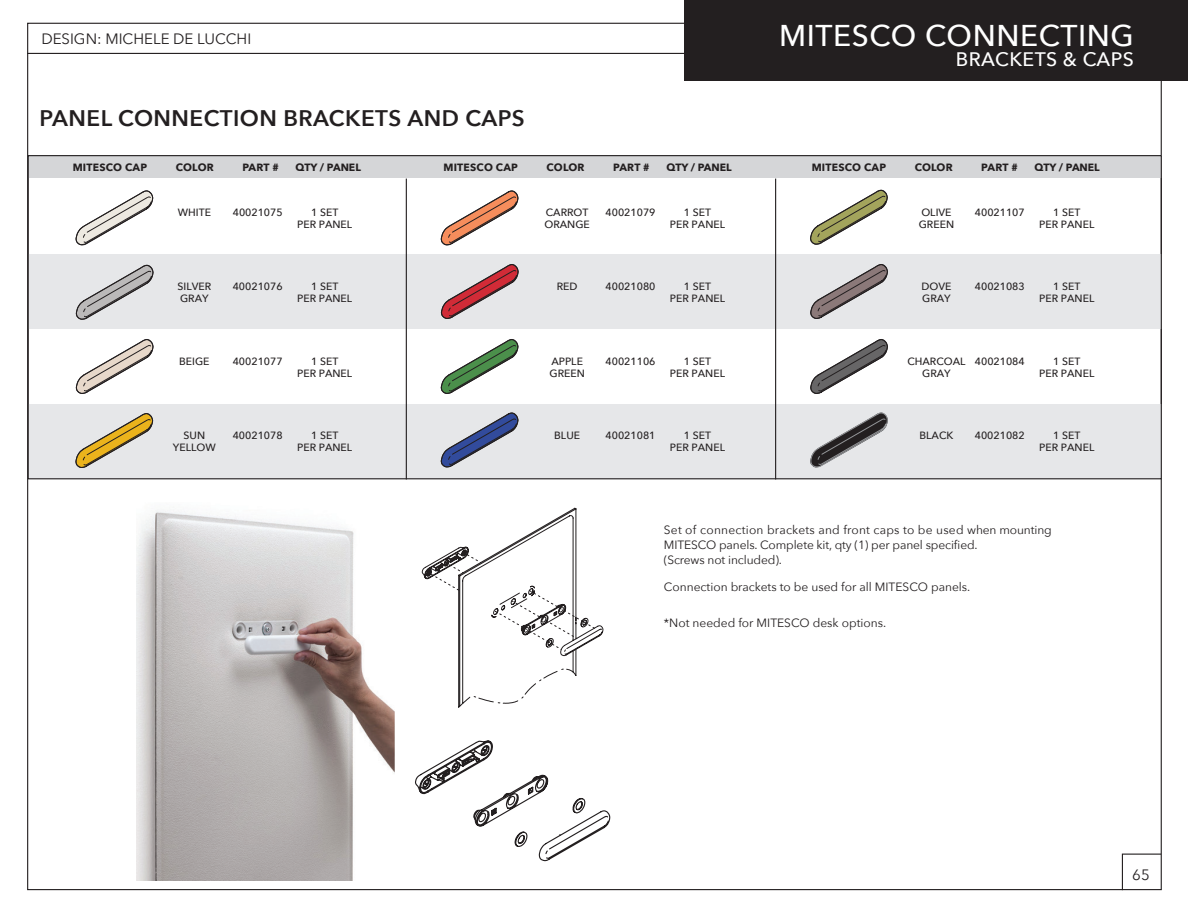
<style>
.page{position:relative;width:1188px;height:918px;background:#fff}
.page>*{position:absolute;margin:0;border:0;box-sizing:border-box;transform-origin:0 0}
.t1{font:500 30px "Avenir Next";letter-spacing:.02em;color:#fff}
.t2{font:600 22.5px "Avenir Next";letter-spacing:.02em;color:#231f20}
.t3{font:500 19.5px "Avenir Next";letter-spacing:.02em;color:#fff}
.t4{font:15px "Avenir Next";color:#231f20}
.t5{font:12px/15px "Avenir Next";color:#231f20}
.Normale{font:500 10.5px/12px "Avenir Next";color:#231f20;text-align:center}
.t6{font:700 10.5px "Avenir Next";letter-spacing:.01em;color:#231f20}
</style>
<div class="page">
<hr style="left:27px;top:53px;width:676px;height:1px;background:#231f20">
<div style="left:684px;top:0;width:504px;height:81px;background:#231f20"></div>
<svg style="left:1121px;top:853px;width:41px;height:38px"></svg>
<div style="left:28px;top:254px;width:1134px;height:75px;background:#e6e7e9"></div>
<div style="left:28px;top:404px;width:1134px;height:75px;background:#e6e7e9"></div>
<div style="left:28px;top:155px;width:1134px;height:23px;background:#d5d6d8"></div>
<svg style="left:76px;top:265px;width:78px;height:55px"></svg>
<svg style="left:75px;top:190px;width:78px;height:56px"></svg>
<svg style="left:76px;top:339px;width:78px;height:55px"></svg>
<svg style="left:75px;top:413px;width:78px;height:55px"></svg>
<svg style="left:810px;top:264px;width:78px;height:55px"></svg>
<svg style="left:810px;top:339px;width:78px;height:55px"></svg>
<svg style="left:810px;top:190px;width:78px;height:55px"></svg>
<svg style="left:810px;top:412px;width:78px;height:56px"></svg>
<svg style="left:441px;top:190px;width:78px;height:56px"></svg>
<svg style="left:441px;top:264px;width:78px;height:55px"></svg>
<svg style="left:441px;top:412px;width:78px;height:56px"></svg>
<svg style="left:441px;top:339px;width:78px;height:55px"></svg>
<img style="left:137px;top:510px;width:258px;height:371px">
<svg style="left:422px;top:507px;width:182px;height:201px"></svg>
<svg style="left:415px;top:740px;width:196px;height:122px"></svg>
<hr style="left:775px;top:179px;width:1px;height:300px;background:#231f20">
<hr style="left:406px;top:179px;width:1px;height:300px;background:#231f20">
<p class="t4" style="left:41px;top:26px;width:211px">DESIGN: MICHELE DE LUCCHI</p>
<p class="t1" style="left:779px;top:10px;width:356px">MITESCO CONNECTING</p>
<p class="t3" style="left:956px;top:42px;width:180px">BRACKETS &amp; CAPS</p>
<p class="t2" style="left:39px;top:99px;width:487px">PANEL CONNECTION BRACKETS AND CAPS</p>
<p class="t6" style="left:73px;top:159px;width:76px">MITESCO CAP</p>
<p class="t6" style="left:176px;top:159px;width:40px">COLOR</p>
<p class="t6" style="left:242px;top:159px;width:38px">PART #</p>
<p class="t6" style="left:296px;top:159px;width:67px">QTY / PANEL</p>
<p class="t6" style="left:444px;top:159px;width:76px">MITESCO CAP</p>
<p class="t6" style="left:547px;top:159px;width:40px">COLOR</p>
<p class="t6" style="left:613px;top:159px;width:38px">PART #</p>
<p class="t6" style="left:666px;top:159px;width:67px">QTY / PANEL</p>
<p class="t6" style="left:812px;top:159px;width:76px">MITESCO CAP</p>
<p class="t6" style="left:915px;top:159px;width:40px">COLOR</p>
<p class="t6" style="left:981px;top:159px;width:38px">PART #</p>
<p class="t6" style="left:1035px;top:159px;width:67px">QTY / PANEL</p>
<p class="Normale" style="left:178px;top:206px;width:35px">WHITE</p>
<p class="Normale" style="left:233px;top:206px;width:51px">40021075</p>
<p class="Normale" style="left:311px;top:206px;width:29px">1 SET</p>
<p class="Normale" style="left:297px;top:218px;width:57px">PER PANEL</p>
<p class="Normale" style="left:544px;top:206px;width:47px;text-align:left">CARROT<br>ORANGE</p>
<p class="Normale" style="left:606px;top:206px;width:51px">40021079</p>
<p class="Normale" style="left:670px;top:206px;width:57px">1 SET<br>PER PANEL</p>
<p class="Normale" style="left:919px;top:206px;width:37px;text-align:left">OLIVE<br>GREEN</p>
<p class="Normale" style="left:975px;top:206px;width:51px">40021107</p>
<p class="Normale" style="left:1053px;top:206px;width:29px">1 SET</p>
<p class="Normale" style="left:1039px;top:218px;width:57px">PER PANEL</p>
<p class="Normale" style="left:178px;top:280px;width:35px;text-align:left">SILVER<br>GRAY</p>
<p class="Normale" style="left:233px;top:280px;width:51px">40021076</p>
<p class="Normale" style="left:297px;top:280px;width:57px">1 SET<br>PER PANEL</p>
<p class="Normale" style="left:557px;top:280px;width:22px">RED</p>
<p class="Normale" style="left:606px;top:280px;width:51px">40021080</p>
<p class="Normale" style="left:684px;top:280px;width:29px">1 SET</p>
<p class="Normale" style="left:670px;top:292px;width:57px">PER PANEL</p>
<p class="Normale" style="left:922px;top:280px;width:31px;text-align:left">DOVE<br>GRAY</p>
<p class="Normale" style="left:975px;top:280px;width:51px">40021083</p>
<p class="Normale" style="left:1039px;top:280px;width:57px">1 SET<br>PER PANEL</p>
<p class="Normale" style="left:179px;top:355px;width:32px">BEIGE</p>
<p class="Normale" style="left:233px;top:355px;width:51px">40021077</p>
<p class="Normale" style="left:297px;top:355px;width:57px">1 SET<br>PER PANEL</p>
<p class="Normale" style="left:551px;top:355px;width:33px">APPLE</p>
<p class="Normale" style="left:550px;top:367px;width:37px">GREEN</p>
<p class="Normale" style="left:606px;top:355px;width:51px">40021106</p>
<p class="Normale" style="left:684px;top:355px;width:29px">1 SET</p>
<p class="Normale" style="left:670px;top:367px;width:57px">PER PANEL</p>
<p class="Normale" style="left:907px;top:355px;width:60px">CHARCOAL<br>GRAY</p>
<p class="Normale" style="left:975px;top:355px;width:51px">40021084</p>
<p class="Normale" style="left:1053px;top:355px;width:29px">1 SET</p>
<p class="Normale" style="left:1039px;top:367px;width:57px">PER PANEL</p>
<p class="Normale" style="left:173px;top:429px;width:44px">SUN<br>YELLOW</p>
<p class="Normale" style="left:233px;top:429px;width:51px">40021078</p>
<p class="Normale" style="left:297px;top:429px;width:57px">1 SET<br>PER PANEL</p>
<p class="Normale" style="left:554px;top:429px;width:27px">BLUE</p>
<p class="Normale" style="left:606px;top:429px;width:51px">40021081</p>
<p class="Normale" style="left:670px;top:429px;width:57px">1 SET<br>PER PANEL</p>
<p class="Normale" style="left:920px;top:429px;width:35px">BLACK</p>
<p class="Normale" style="left:975px;top:429px;width:51px">40021082</p>
<p class="Normale" style="left:1053px;top:429px;width:29px">1 SET</p>
<p class="Normale" style="left:1039px;top:441px;width:57px">PER PANEL</p>
<p class="t5" style="left:664px;top:522px;width:389px">Set of connection brackets and front caps to be used when mounting<br>MITESCO panels. Complete kit, qty (1) per panel specified.</p>
<p class="t5" style="left:664px;top:552px;width:120px">(Screws not included).</p>
<p class="t5" style="left:664px;top:579px;width:308px">Connection brackets to be used for all MITESCO panels.</p>
<p class="t5" style="left:664px;top:615px;width:224px">*Not needed for MITESCO desk options.</p>
<p class="t4" style="left:1132px;top:862px;width:19px">65</p>
</div>
